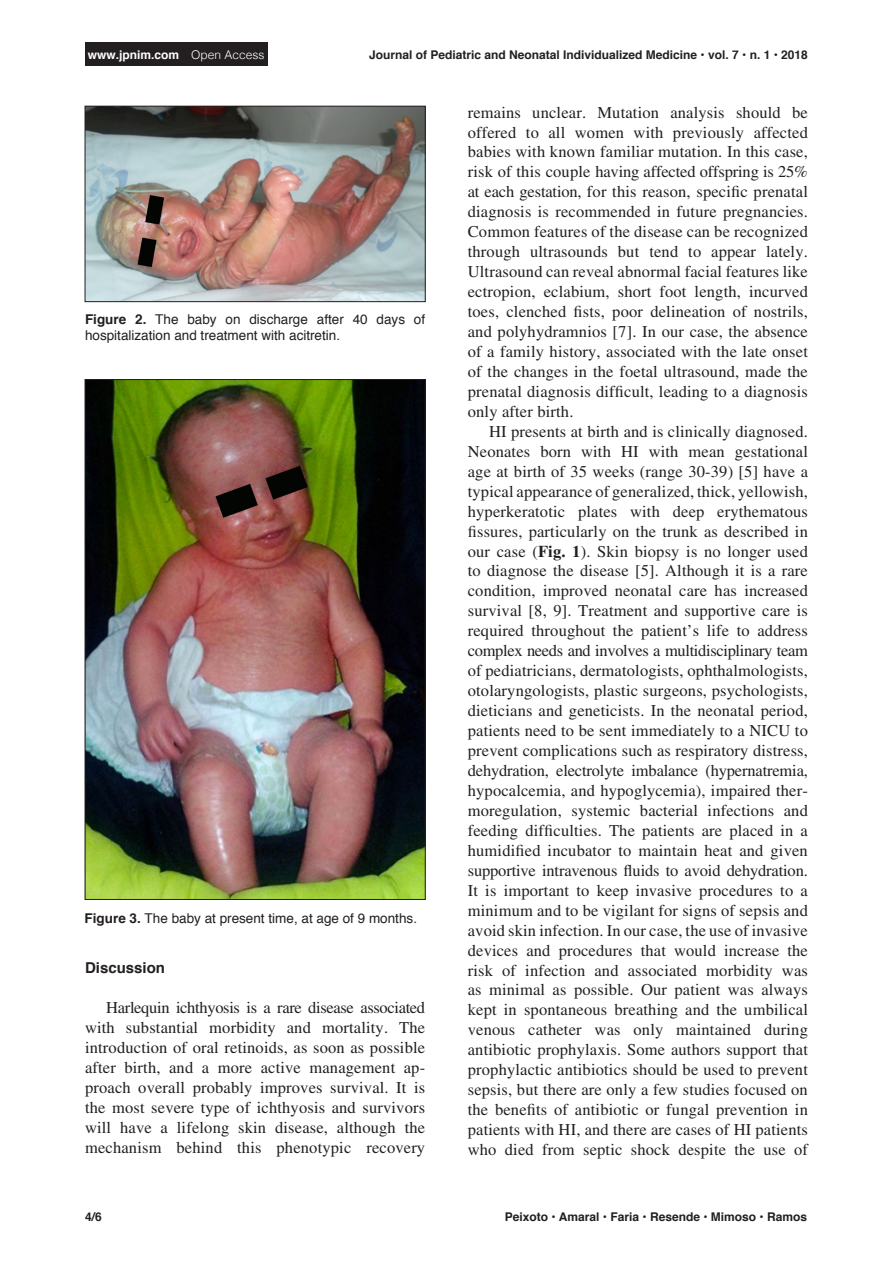
<style>
.page{position:relative;width:893px;height:1263px;background:#fff}
.page>*{position:absolute;margin:0;border:0;box-sizing:border-box;transform-origin:0 0}
.Body1{font:16.5px/20px "Times LT Std";letter-spacing:.01em;color:#231f20;text-align:justify}
.Heading2{font:700 15px "Helvetica";color:#231f20}
.t1{font:13.5px/16.2px "Helvetica";color:#231f20}
.Footer_Left{font:700 12px "Helvetica";color:#231f20}
.t2{font:700 12px "Helvetica";color:#fff}
.s1{font-weight:300}
.s2{font-weight:700}
</style>
<div class="page">
<div style="left:85px;top:43px;width:182px;height:23px;background:#231f20"></div>
<img style="left:87px;top:108px;width:337px;height:192px">
<div style="left:85px;top:106px;width:341px;height:196px;border:1px solid #231f20"></div>
<img style="left:87px;top:381px;width:337px;height:517px">
<p class="t2" style="left:88px;top:45px;width:178px">www.jpnim.com <span class="s1">Open Access</span></p>
<p class="Footer_Left" style="left:369px;top:45px;width:440px">Journal of Pediatric and Neonatal Individualized Medicine • vol. 7 • n. 1 • 2018</p>
<p class="t1" style="left:85px;top:311px;width:342px"><span class="s2">Figure 2.</span> The baby on discharge after 40 days of hospitalization and treatment with acitretin.</p>
<p class="t1" style="left:85px;top:910px;width:334px"><span class="s2">Figure 3.</span> The baby at present time, at age of 9 months.</p>
<p class="Heading2" style="left:85px;top:956px;width:82px">Discussion</p>
<p class="Body1" style="left:85px;top:998px;width:342px;text-indent:21px">Harlequin ichthyosis is a rare disease associated with substantial morbidity and mortality. The introduction of oral retinoids, as soon as possible after birth, and a more active management ap&shy;proach overall probably improves survival. It is the most severe type of ichthyosis and survivors will have a lifelong skin disease, although the mechanism behind this phenotypic recovery</p>
<p class="Footer_Left" style="left:85px;top:1207px;width:18px">4/6</p>
<p class="Body1" style="left:468px;top:102px;width:342px">remains unclear. Mutation analysis should be offered to all women with previously affected babies with known familiar mutation. In this case, risk of this couple having affected offspring is 25% at each gestation, for this reason, specific prenatal diagnosis is recommended in future pregnancies.<br>Common features of the disease can be recognized through ultrasounds but tend to appear lately.<br>Ultrasound can reveal abnormal facial features like ectropion, eclabium, short foot length, incurved toes, clenched fists, poor delineation of nostrils, and polyhydramnios [7]. In our case, the absence of a family history, associated with the late onset of the changes in the foetal ultrasound, made the prenatal diagnosis difficult, leading to a diagnosis only after birth.</p>
<p class="Body1" style="left:468px;top:421px;width:342px;text-indent:21px">HI presents at birth and is clinically diagnosed.<br>Neonates born with HI with mean gestational age at birth of 35 weeks (range 30-39) [5] have a typical appearance of generalized, thick, yellowish, hyperkeratotic plates with deep erythematous fissures, particularly on the trunk as described in our case (<span class="s2">Fig. 1</span>). Skin biopsy is no longer used to diagnose the disease [5]. Although it is a rare condition, improved neonatal care has increased survival [8, 9]. Treatment and supportive care is required throughout the patient’s life to address complex needs and involves a multidisciplinary team of pediatricians, dermatologists, ophthalmologists, otolaryngologists, plastic surgeons, psychologists, dieticians and geneticists. In the neonatal period, patients need to be sent immediately to a NICU to prevent complications such as respiratory distress, dehydration, electrolyte imbalance (hypernatremia, hypocalcemia, and hypoglycemia), impaired ther&shy;moregulation, systemic bacterial infections and feeding difficulties. The patients are placed in a humidified incubator to maintain heat and given supportive intravenous fluids to avoid dehydration.<br>It is important to keep invasive procedures to a minimum and to be vigilant for signs of sepsis and avoid skin infection. In our case, the use of invasive devices and procedures that would increase the risk of infection and associated morbidity was as minimal as possible. Our patient was always kept in spontaneous breathing and the umbilical venous catheter was only maintained during antibiotic prophylaxis. Some authors support that prophylactic antibiotics should be used to prevent sepsis, but there are only a few studies focused on the benefits of antibiotic or fungal prevention in patients with HI, and there are cases of HI patients who died from septic shock despite the use of</p>
<p class="Footer_Left" style="left:505px;top:1207px;width:304px">Peixoto • Amaral • Faria • Resende • Mimoso • Ramos</p>
</div>
